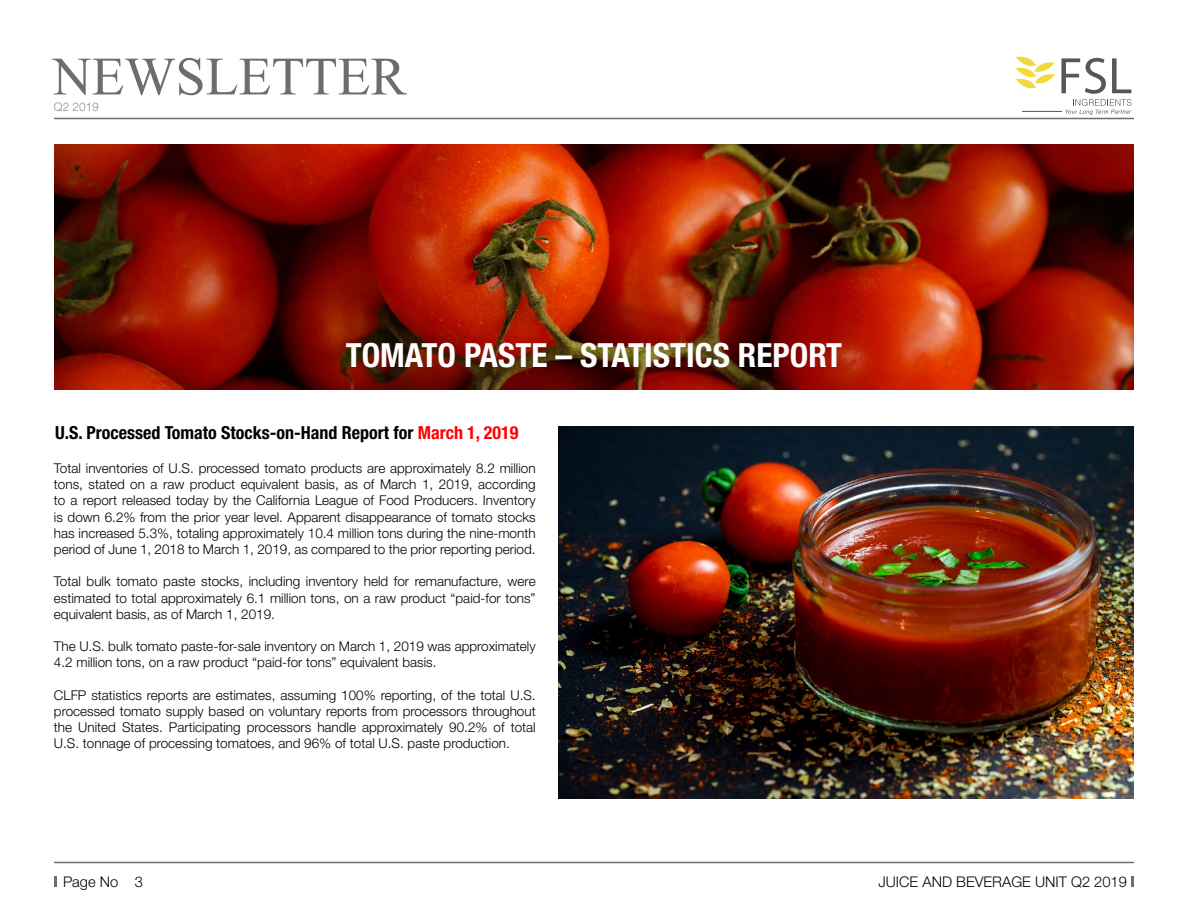
<style>
.page{position:relative;width:1188px;height:918px;background:#fff}
.page>*{position:absolute;margin:0;border:0;box-sizing:border-box;transform-origin:0 0}
.t1{font:54px "Times New Roman";color:#6c6d70}
.t2{font:700 condensed 33.3px "Helvetica Neue LT Std";color:#fff}
.t3{font:700 condensed 18px "Helvetica Neue LT Std";color:#000}
.t4{font:300 14.7px "Helvetica Neue LT Std";color:#040503}
.t5{font:300 13.5px/16.2px "Helvetica Neue LT Std";color:#000;text-align:justify}
.t6{font:300 11.85px "Helvetica Neue LT Std";color:#8a8c8f}
.s1{color:#f00}
</style>
<div class="page">
<svg style="left:54px;top:876px;width:3px;height:11px"></svg>
<svg style="left:1131px;top:876px;width:3px;height:11px"></svg>
<hr style="left:54px;top:118px;width:1080px;height:1px;background:#6c6d70">
<svg style="left:1016px;top:56px;width:39px;height:33px"></svg>
<svg style="left:1061px;top:58px;width:70px;height:56px"></svg>
<hr style="left:1022px;top:111px;width:40px;height:1px;background:#535859">
<hr style="left:54px;top:862px;width:1080px;height:1px;background:#6c6d70">
<img style="left:54px;top:144px;width:1080px;height:246px">
<img style="left:558px;top:426px;width:576px;height:372px">
<h1 class="t1" style="left:52px;top:40px;width:355px">NEWSLETTER</h1>
<p class="t6" style="left:54px;top:100px;width:46px">Q2 2019</p>
<p class="t2" style="left:346px;top:335px;width:498px">TOMATO PASTE – STATISTICS REPORT</p>
<p class="t3" style="left:55px;top:422px;width:465px">U.S. Processed Tomato Stocks-on-Hand Report for <span class="s1">March 1, 2019</span></p>
<p class="t5" style="left:54px;top:460px;width:483px">Total inventories of U.S. processed tomato products are approximately 8.2 million tons, stated on a raw product equivalent basis, as of March 1, 2019, according to a report released today by the California League of Food Producers. Inventory is down 6.2% from the prior year level. Apparent disappearance of tomato stocks has increased 5.3%, totaling approximately 10.4 million tons during the nine-month period of June 1, 2018 to March 1, 2019, as compared to the prior reporting period.</p>
<p class="t5" style="left:54px;top:573px;width:483px">Total bulk tomato paste stocks, including inventory held for remanufacture, were estimated to total approximately 6.1 million tons, on a raw product “paid-for tons” equivalent basis, as of March 1, 2019.</p>
<p class="t5" style="left:54px;top:638px;width:483px">The U.S. bulk tomato paste-for-sale inventory on March 1, 2019 was approximately<br>4.2 million tons, on a raw product “paid-for tons” equivalent basis.</p>
<p class="t5" style="left:54px;top:687px;width:483px">CLFP statistics reports are estimates, assuming 100% reporting, of the total U.S. processed tomato supply based on voluntary reports from processors throughout the United States. Participating processors handle approximately 90.2% of total U.S. tonnage of processing tomatoes, and 96% of total U.S. paste production.</p>
<p class="t4" style="left:63px;top:872px;width:81px">Page No 3</p>
<p class="t4" style="left:878px;top:872px;width:250px">JUICE AND BEVERAGE UNIT Q2 2019</p>
</div>
